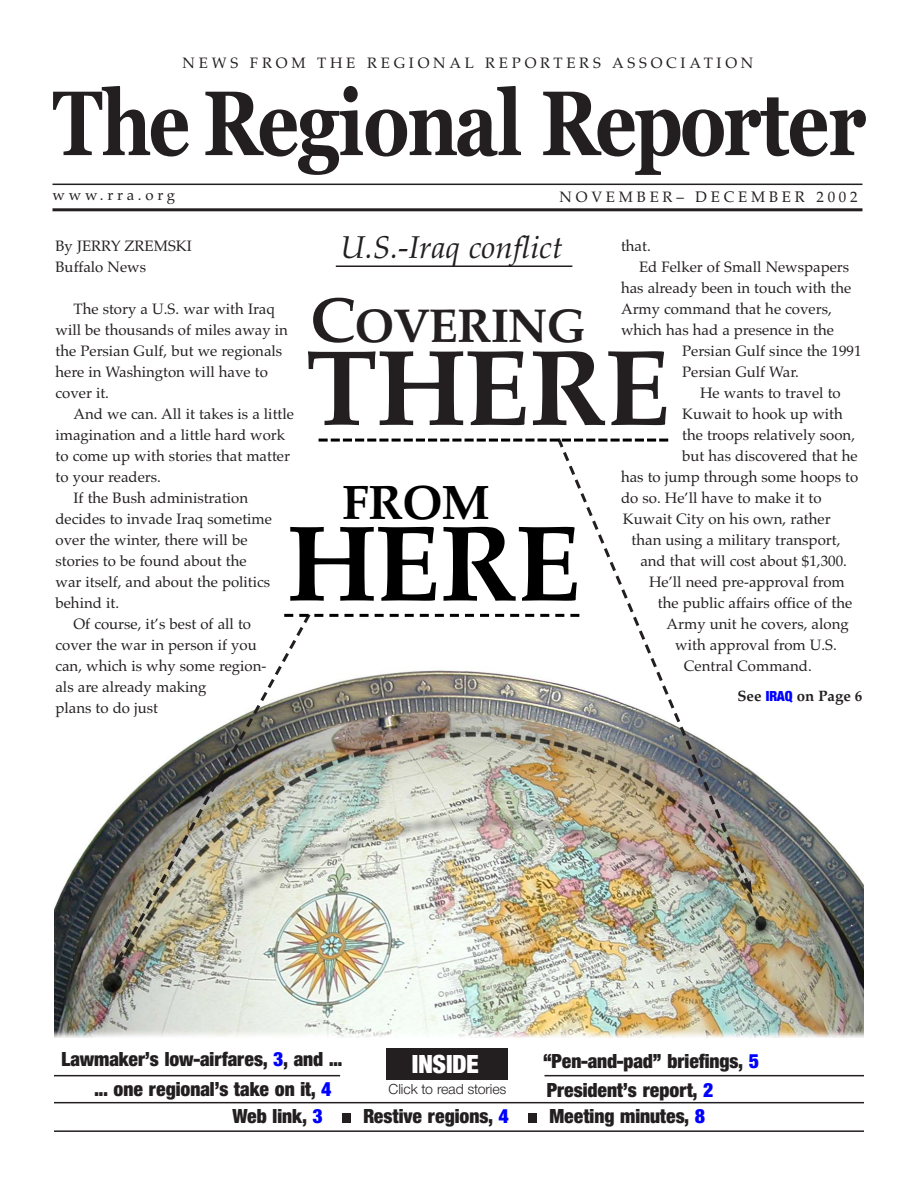
<style>
.page{position:relative;width:918px;height:1188px;background:#fff}
.page>*{position:absolute;margin:0;border:0;box-sizing:border-box;transform-origin:0 0}
.t1{font:700 108px "Palatino";letter-spacing:-.015em;color:#231f20}
.t2{font:700 108px "Palatino";color:#000}
.t3{font:700 91.5px "Georgia";letter-spacing:-.03em;color:#231f20;scale:.8 1}
.t4{font:700 48.3px "Palatino";color:#000}
.t5{font:700 47.4px "Palatino";letter-spacing:-.02em;color:#231f20}
.t6{font:italic 31.5px "Palatino";color:#231f20}
.t7{font:27px "Nimbus San Nov D Blac Cond";color:#fff}
.t8{font:21px "Nimbus San Nov D Blac Cond";color:#231f20}
.t9{font:15px/21px "Palatino";color:#231f20}
.t10{font:15px "Palatino";letter-spacing:.25em;color:#231f20}
.t11{font:15px "Nimbus San Nov D";color:#231f20}
.t12{font:700 15px "Palatino";color:#231f20}
.s1{font-style:inherit}
.s2{font-size:63.3px}
.s3{font-family:"Nimbus San Nov D Blac Cond";font-weight:400;color:#00f}
.s4{color:#00f}
</style>
<div class="page">
<img style="left:54px;top:670px;width:810px;height:368px">
<hr style="left:52px;top:208px;width:810px;height:3px;background:#231f20">
<hr style="left:52px;top:184px;width:810px;height:1px;background:#231f20">
<hr style="left:336px;top:266px;width:236px;height:1px;background:#231f20">
<img style="left:555px;top:438px;width:196px;height:448px">
<svg style="left:743px;top:880px;width:9px;height:15px"></svg>
<img style="left:116px;top:613px;width:197px;height:348px">
<svg style="left:114px;top:954px;width:10px;height:14px"></svg>
<div style="left:528px;top:1114px;width:8px;height:9px;background:#231f20"></div>
<div style="left:342px;top:1114px;width:8px;height:9px;background:#231f20"></div>
<hr style="left:54px;top:1075px;width:286px;height:1px;background:#231f20">
<hr style="left:544px;top:1075px;width:320px;height:1px;background:#231f20">
<hr style="left:54px;top:1102px;width:810px;height:1px;background:#231f20">
<hr style="left:54px;top:1130px;width:810px;height:2px;background:#231f20">
<div style="left:386px;top:1048px;width:121px;height:31px;background:#231f20"></div>
<svg style="left:319px;top:439px;width:349px;height:3px"></svg>
<svg style="left:284px;top:614px;width:295px;height:3px"></svg>
<p class="t10" style="left:183px;top:57px;width:572px">NEWS FROM THE REGIONAL REPORTERS ASSOCIATION</p>
<h2 class="t3" style="left:53px;top:86px;width:1019px">The Regional Reporter</h2>
<p class="t10" style="left:52px;top:189px;width:124px">www.rra.org</p>
<p class="t10" style="left:560px;top:191px;width:300px">NOVEMBER<span class="s1">– DECEMBER</span> 2002</p>
<h3 class="t6" style="left:340px;top:235px;width:224px">U.S.-Iraq conflict</h3>
<p class="t9" style="left:621px;top:237px;width:31px">that.</p>
<p class="t9" style="left:639px;top:258px;width:212px">Ed Felker of Small Newspapers</p>
<p class="t9" style="left:621px;top:279px;width:232px">has already been in touch with the</p>
<p class="t9" style="left:621px;top:300px;width:212px">Army command that he covers,</p>
<p class="t9" style="left:621px;top:321px;width:215px">which has had a presence in the</p>
<p class="t9" style="left:682px;top:342px;width:181px">Persian Gulf since the 1991</p>
<p class="t9" style="left:682px;top:363px;width:118px">Persian Gulf War.</p>
<p class="t9" style="left:700px;top:384px;width:142px">He wants to travel to</p>
<p class="t9" style="left:682px;top:405px;width:162px">Kuwait to hook up with</p>
<p class="t9" style="left:682px;top:426px;width:174px">the troops relatively soon,</p>
<p class="t9" style="left:682px;top:447px;width:177px">but has discovered that he</p>
<p class="t9" style="left:621px;top:468px;width:239px">has to jump through some hoops to</p>
<p class="t9" style="left:621px;top:489px;width:202px">do so. He’ll have to make it to</p>
<p class="t9" style="left:623px;top:510px;width:209px">Kuwait City on his own, rather</p>
<p class="t9" style="left:632px;top:531px;width:210px">than using a military transport,</p>
<p class="t9" style="left:640px;top:552px;width:208px">and that will cost about $1,300.</p>
<p class="t9" style="left:649px;top:573px;width:197px">He’ll need pre-approval from</p>
<p class="t9" style="left:658px;top:594px;width:196px">the public affairs office of the</p>
<p class="t9" style="left:667px;top:615px;width:184px">Army unit he covers, along</p>
<p class="t9" style="left:675px;top:636px;width:163px">with approval from U.S.</p>
<p class="t9" style="left:684px;top:657px;width:129px">Central Command.</p>
<p class="t9" style="left:56px;top:237px;width:138px">By JERRY ZREMSKI<br>Buffalo News</p>
<p class="t9" style="left:56px;top:300px;width:234px;text-indent:18px">The story a U.S. war with Iraq will be thousands of miles away in the Persian Gulf, but we regionals here in Washington will have to cover it.</p>
<p class="t9" style="left:74px;top:405px;width:222px">And we can. All it takes is a little</p>
<p class="t9" style="left:56px;top:426px;width:231px">imagination and a little hard work</p>
<p class="t9" style="left:56px;top:447px;width:236px">to come up with stories that matter</p>
<p class="t9" style="left:56px;top:468px;width:107px">to your readers.</p>
<p class="t9" style="left:74px;top:489px;width:176px">If the Bush administration</p>
<p class="t9" style="left:56px;top:510px;width:218px">decides to invade Iraq sometime</p>
<p class="t9" style="left:56px;top:531px;width:194px">over the winter, there will be</p>
<p class="t9" style="left:56px;top:552px;width:193px">stories to be found about the</p>
<p class="t9" style="left:56px;top:573px;width:216px">war itself, and about the politics</p>
<p class="t9" style="left:56px;top:594px;width:65px">behind it.</p>
<p class="t9" style="left:74px;top:615px;width:179px">Of course, it’s best of all to</p>
<p class="t9" style="left:56px;top:636px;width:203px">cover the war in person if you</p>
<p class="t9" style="left:56px;top:657px;width:212px">can, which is why some region-</p>
<p class="t9" style="left:56px;top:678px;width:153px">als are already making</p>
<p class="t9" style="left:56px;top:699px;width:104px">plans to do just</p>
<h3 class="t5" style="left:310px;top:307px;width:278px"><span class="s2">C</span>OVERING</h3>
<h1 class="t1" style="left:306px;top:347px;width:367px">THERE</h1>
<h3 class="t4" style="left:342px;top:483px;width:149px">FROM</h3>
<h1 class="t2" style="left:287px;top:522px;width:296px">HERE</h1>
<p class="t12" style="left:737px;top:690px;width:127px">See <span class="s3">IRAQ</span> on Page 6</p>
<h3 class="t8" style="left:62px;top:1052px;width:282px">Lawmaker’s low-airfares, <span class="s4">3</span>, and ...</h3>
<h3 class="t8" style="left:543px;top:1054px;width:218px">“Pen-and-pad” briefings, <span class="s4">5</span></h3>
<h3 class="t8" style="left:94px;top:1082px;width:239px">... one regional’s take on it, <span class="s4">4</span></h3>
<p class="t11" style="left:389px;top:1084px;width:120px">Click to read stories</p>
<h3 class="t8" style="left:547px;top:1083px;width:168px">President’s report, <span class="s4">2</span></h3>
<h3 class="t7" style="left:412px;top:1055px;width:68px">INSIDE</h3>
<h3 class="t8" style="left:232px;top:1109px;width:92px">Web link, <span class="s4">3</span></h3>
<h3 class="t8" style="left:363px;top:1109px;width:147px">Restive regions, <span class="s4">4</span></h3>
<h3 class="t8" style="left:549px;top:1109px;width:157px">Meeting minutes, <span class="s4">8</span></h3>
</div>
